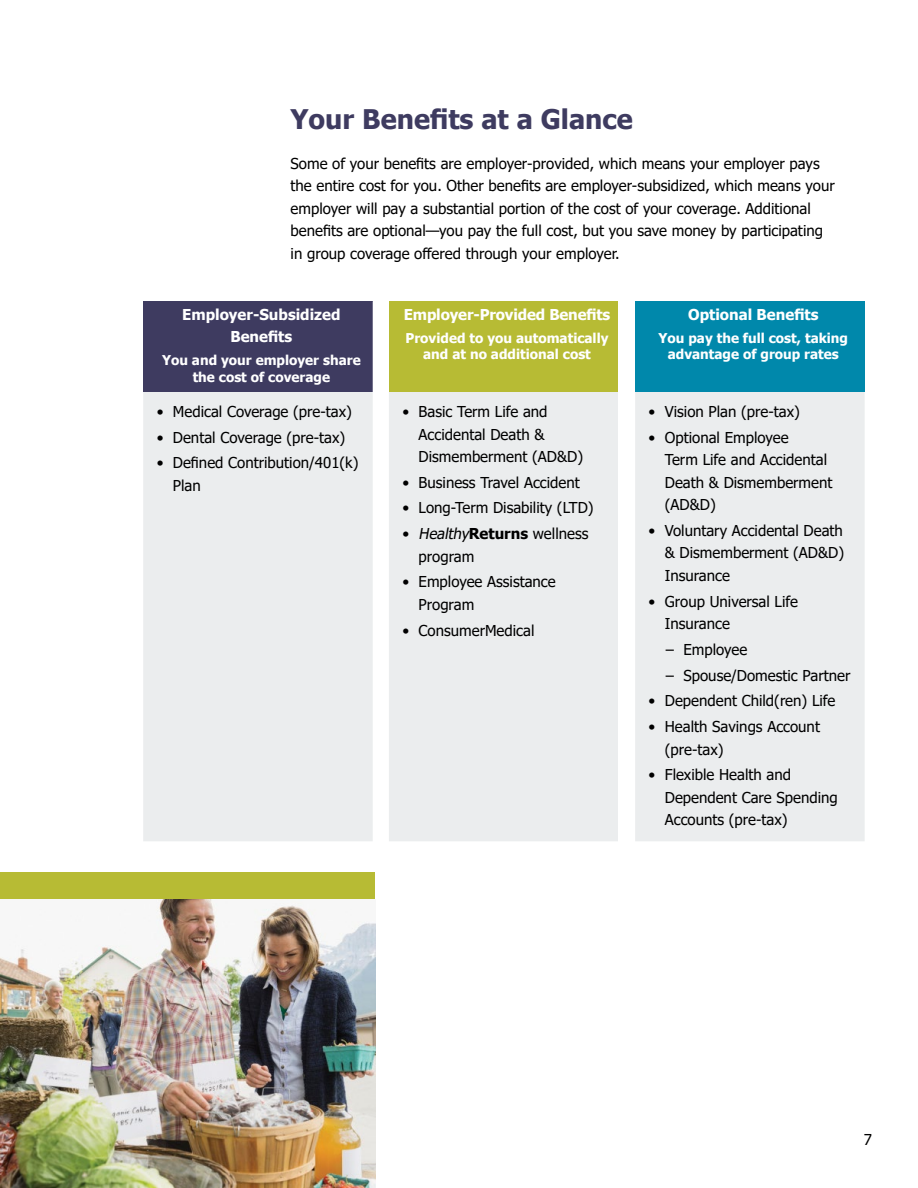
<style>
.page{position:relative;width:918px;height:1188px;background:#fff}
.page>*{position:absolute;margin:0;border:0;box-sizing:border-box;transform-origin:0 0}
.t1{font:700 27px "Tahoma";color:#3e3b60}
.t2{font:15px/22.5px "Tahoma";color:#000}
.t3{font:700 15px/22.5px "Tahoma";color:#fff;text-align:center}
.t4{font:700 13.5px/16.5px "Tahoma";color:#fff;text-align:center}
.s1{font-style:italic}
.s2{font-weight:700}
</style>
<div class="page">
<div style="left:143px;top:301px;width:230px;height:91px;background:#3e3b60"></div>
<div style="left:389px;top:301px;width:229px;height:91px;background:#b7bb34"></div>
<div style="left:635px;top:301px;width:230px;height:91px;background:#0088ab"></div>
<div style="left:143px;top:392px;width:722px;height:449px;background:#ebedee"></div>
<div style="left:618px;top:392px;width:17px;height:449px;background:#fff"></div>
<img style="left:0;top:899px;width:376px;height:289px">
<div style="left:0;top:873px;width:375px;height:26px;background:#b7bb34"></div>
<h1 class="t1" style="left:291px;top:100px;width:344px">Your Benefits at a Glance</h1>
<p class="t2" style="left:291px;top:153px;width:546px">Some of your benefits are employer-provided, which means your employer pays the entire cost for you. Other benefits are employer-subsidized, which means your employer will pay a substantial portion of the cost of your coverage. Additional benefits are optional—you pay the full cost, but you save money by participating in group coverage offered through your employer.</p>
<p class="t3" style="left:182px;top:303px;width:160px">Employer-Subsidized<br>Benefits</p>
<p class="t4" style="left:162px;top:353px;width:200px">You and your employer share the cost of coverage</p>
<p class="t2" style="left:157px;top:401px;width:197px">• Medical Coverage (pre-tax)</p>
<p class="t2" style="left:157px;top:427px;width:190px">• Dental Coverage (pre-tax)</p>
<p class="t2" style="left:173px;top:453px;width:187px;text-indent:-16px">• Defined Contribution/401(k)<br>Plan</p>
<p class="t3" style="left:404px;top:303px;width:208px">Employer-Provided Benefits</p>
<p class="t4" style="left:406px;top:330px;width:204px">Provided to you automatically and at no additional cost</p>
<p class="t2" style="left:419px;top:401px;width:166px;text-indent:-16px">• Basic Term Life and<br>Accidental Death &amp;<br>Dismemberment (AD&amp;D)</p>
<p class="t2" style="left:402px;top:472px;width:179px">• Business Travel Accident</p>
<p class="t2" style="left:402px;top:498px;width:193px">• Long-Term Disability (LTD)</p>
<p class="t2" style="left:419px;top:523px;width:171px;text-indent:-16px">• <span class="s1">Healthy</span><span class="s2">Returns</span> wellness program</p>
<p class="t2" style="left:419px;top:572px;width:139px;text-indent:-16px">• Employee Assistance<br>Program</p>
<p class="t2" style="left:402px;top:620px;width:134px">• ConsumerMedical</p>
<p class="t3" style="left:688px;top:303px;width:132px">Optional Benefits</p>
<p class="t4" style="left:658px;top:330px;width:191px">You pay the full cost, taking advantage of group rates</p>
<p class="t2" style="left:649px;top:401px;width:153px">• Vision Plan (pre-tax)</p>
<p class="t2" style="left:665px;top:427px;width:169px;text-indent:-16px">• Optional Employee<br>Term Life and Accidental<br>Death &amp; Dismemberment (AD&amp;D)</p>
<p class="t2" style="left:665px;top:520px;width:181px;text-align:justify;text-indent:-16px">• Voluntary Accidental Death &amp; Dismemberment (AD&amp;D)<br>Insurance</p>
<p class="t2" style="left:665px;top:591px;width:135px;text-indent:-16px">• Group Universal Life<br>Insurance</p>
<p class="t2" style="left:666px;top:639px;width:83px">– Employee</p>
<p class="t2" style="left:666px;top:665px;width:186px">– Spouse/Domestic Partner</p>
<p class="t2" style="left:649px;top:691px;width:188px">• Dependent Child(ren) Life</p>
<p class="t2" style="left:665px;top:716px;width:157px;text-indent:-16px">• Health Savings Account (pre-tax)</p>
<p class="t2" style="left:665px;top:765px;width:174px;text-indent:-16px">• Flexible Health and<br>Dependent Care Spending<br>Accounts (pre-tax)</p>
<p class="t2" style="left:864px;top:1130px;width:10px">7</p>
</div>
